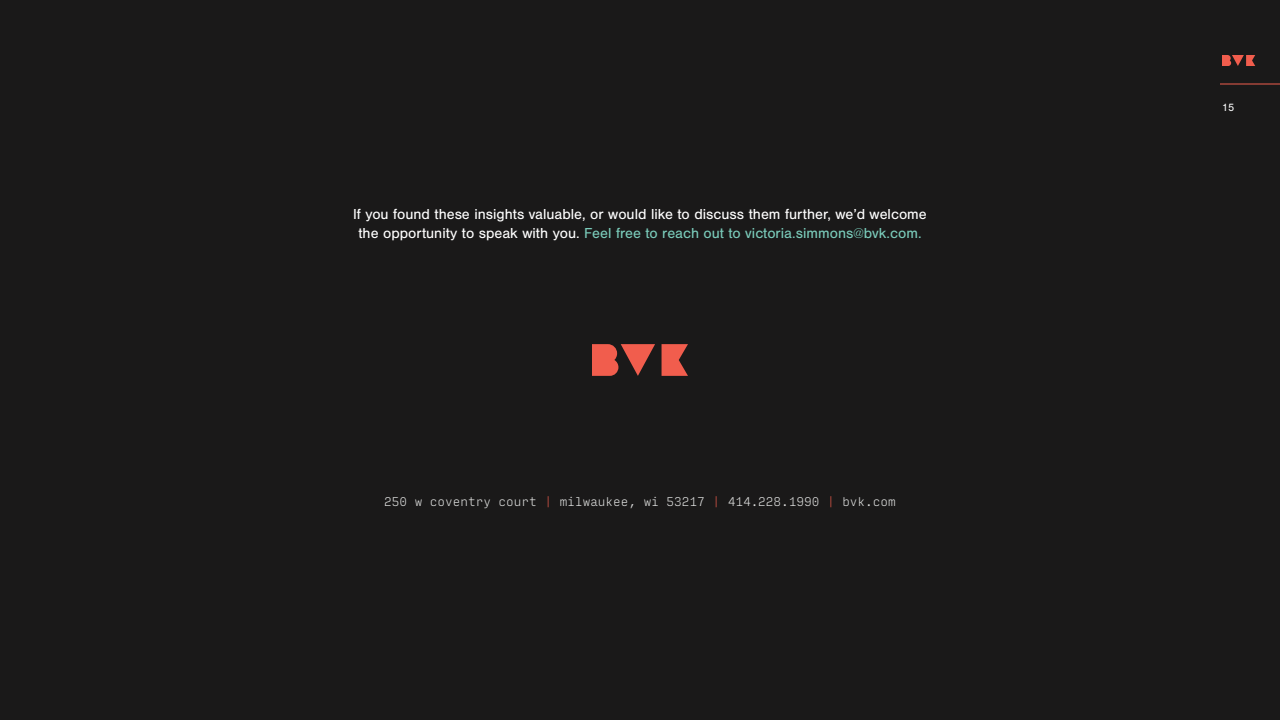
<style>
.page{position:relative;width:1280px;height:720px;background:#1a1919}
.page>*{position:absolute;margin:0;border:0;box-sizing:border-box;transform-origin:0 0}
.t1{font:15px/19px "Nimbus San";color:#fff;text-align:center}
.t2{font:200 12px "Input Mono";color:#e0e1e0}
.t3{font:11px "Nimbus San";color:#fff}
.s1{color:#7acbba}
.s2{color:#f15d4d}
</style>
<div class="page">
<svg style="left:662px;top:344px;width:26px;height:32px"></svg>
<svg style="left:592px;top:344px;width:63px;height:32px"></svg>
<hr style="left:1220px;top:84px;width:60px;height:1px;background:#f15e4d">
<svg style="left:1222px;top:55px;width:33px;height:11px"></svg>
<p class="t1" style="left:353px;top:205px;width:575px">If you found these insights valuable, or would like to discuss them further, we’d welcome the opportunity to speak with you. <span class="s1">Feel free to reach out to victoria.simmons@bvk.com.</span></p>
<p class="t2" style="left:384px;top:491px;width:513px">250 w coventry court <span class="s2">|</span> milwaukee, wi 53217 <span class="s2">|</span> 414.228.1990 <span class="s2">|</span> bvk.com</p>
<p class="t3" style="left:1222px;top:101px;width:14px">15</p>
</div>
